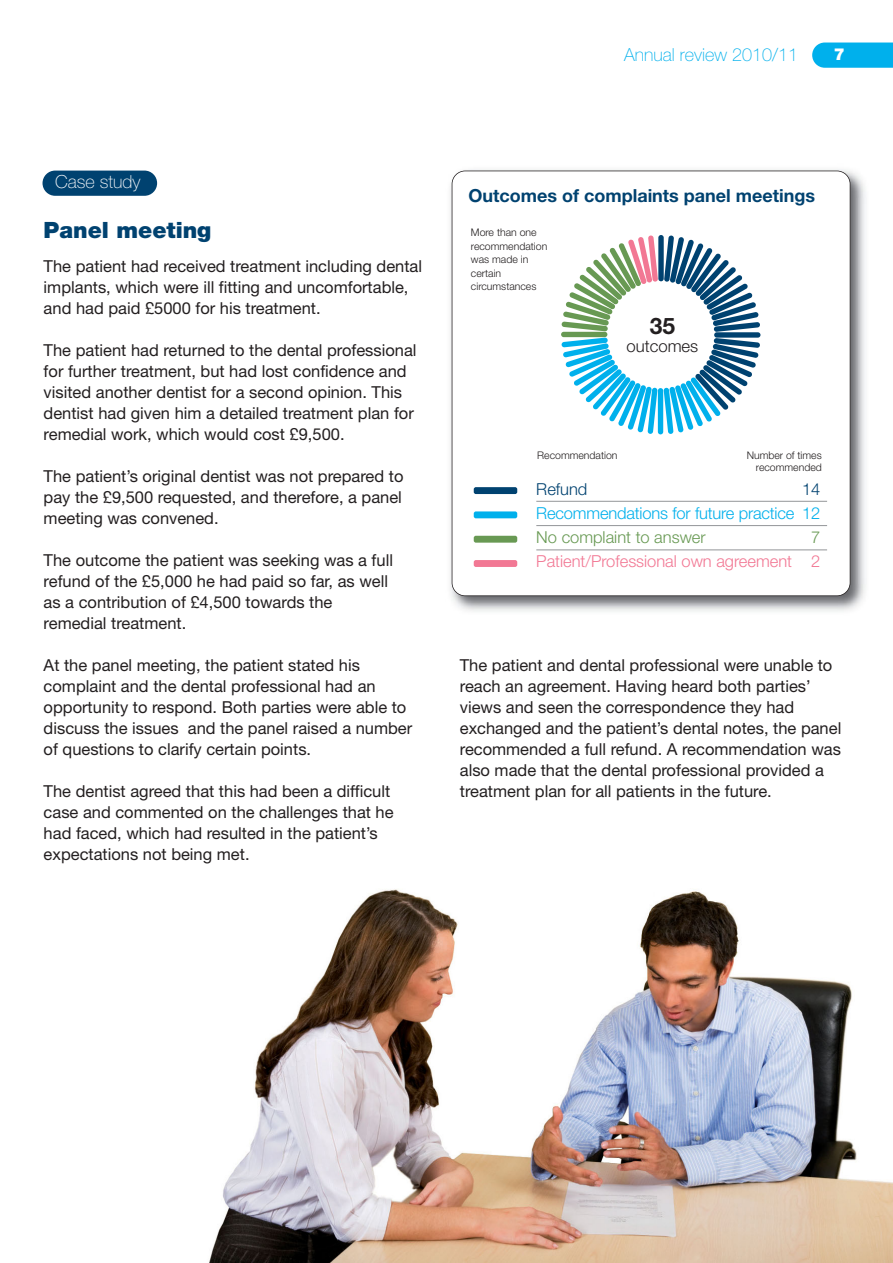
<style>
.page{position:relative;width:893px;height:1263px;background:#fff}
.page>*{position:absolute;margin:0;border:0;box-sizing:border-box;transform-origin:0 0}
.t1{font:700 22.8px "Helvetica Neue";color:#231f20}
.t2{font:900 22.5px "Helvetica Neue";color:#004270}
.t3{font:700 18px "Helvetica Neue";color:#004270}
.t4{font:100 18px "Helvetica Neue";color:#00b0ec}
.t5{font:100 18px "Helvetica Neue";color:#fff}
.t6{font:16.65px "Helvetica Neue Light TT";color:#231f20}
.t7{font:16.5px/21px "Helvetica Neue";color:#231f20}
.t8{font:16.5px "Helvetica Neue Light TT";letter-spacing:-.01em;color:#00b0ec}
.t9{font:16.5px "Helvetica Neue Light TT";color:#f27894}
.t10{font:16.5px "Helvetica Neue Light TT";color:#689953}
.t11{font:16.5px "Helvetica Neue Light TT";color:#004270}
.t12{font:900 16.5px "Helvetica Neue";color:#fff}
.t13{font:10.5px/13.5px "Helvetica Neue Light TT";color:#231f20}
.t14{font:300 10.5px/12px "Helvetica Neue";color:#231f20;text-align:right}
</style>
<div class="page">
<img style="left:209px;top:889px;width:684px;height:374px">
<svg style="left:812px;top:43px;width:81px;height:25px;background:#0bb3ec"></svg>
<div style="left:43px;top:171px;width:114px;height:25px;background:#004270;border-radius:13px"></div>
<img style="left:450px;top:169px;width:416px;height:443px">
<div style="left:452px;top:171px;width:398px;height:425px;background:#fff;border-radius:13px"></div>
<div style="left:452px;top:171px;width:398px;height:425px;border:2px solid #231f20;border-radius:14px"></div>
<div style="left:714px;top:332px;width:46px;height:6px;background:#004270;border-radius:3px"></div>
<svg style="left:664px;top:235px;width:96px;height:97px"></svg>
<div style="left:658px;top:235px;width:6px;height:46px;background:#004270;border-radius:3px"></div>
<svg style="left:561px;top:235px;width:97px;height:96px"></svg>
<div style="left:561px;top:332px;width:46px;height:5px;background:#689953;border-radius:3px"></div>
<svg style="left:561px;top:337px;width:96px;height:97px"></svg>
<div style="left:658px;top:388px;width:5px;height:46px;background:#00b0ec;border-radius:3px"></div>
<svg style="left:664px;top:338px;width:96px;height:96px"></svg>
<hr style="left:536px;top:501px;width:291px;height:1px;background:#939598">
<hr style="left:536px;top:525px;width:291px;height:1px;background:#939598">
<hr style="left:536px;top:549px;width:291px;height:1px;background:#939598">
<div style="left:474px;top:487px;width:43px;height:7px;background:#004270;border-radius:2px"></div>
<div style="left:474px;top:511px;width:43px;height:7px;background:#00b0ec;border-radius:2px"></div>
<div style="left:474px;top:536px;width:43px;height:7px;background:#689953;border-radius:2px"></div>
<div style="left:474px;top:560px;width:43px;height:7px;background:#f27894;border-radius:2px"></div>
<p class="t4" style="left:624px;top:48px;width:175px">Annual review 2010/11</p>
<p class="t12" style="left:834px;top:48px;width:13px">7</p>
<p class="t5" style="left:55px;top:175px;width:87px">Case study</p>
<h2 class="t2" style="left:44px;top:222px;width:169px">Panel meeting</h2>
<p class="t7" style="left:44px;top:257px;width:380px">The patient had received treatment including dental implants, which were ill fitting and uncomfortable, and had paid £5000 for his treatment.</p>
<p class="t7" style="left:44px;top:341px;width:374px">The patient had returned to the dental professional for further treatment, but had lost confidence and visited another dentist for a second opinion. This dentist had given him a detailed treatment plan for remedial work, which would cost £9,500.</p>
<p class="t7" style="left:44px;top:467px;width:361px;text-align:justify">The patient’s original dentist was not prepared to pay the £9,500 requested, and therefore, a panel meeting was convened.</p>
<p class="t7" style="left:44px;top:551px;width:351px">The outcome the patient was seeking was a full refund of the £5,000 he had paid so far, as well as a contribution of £4,500 towards the remedial treatment.</p>
<p class="t7" style="left:44px;top:656px;width:370px">At the panel meeting, the patient stated his complaint and the dental professional had an opportunity to respond. Both parties were able to discuss the issues and the panel raised a number of questions to clarify certain points.</p>
<p class="t7" style="left:44px;top:782px;width:352px">The dentist agreed that this had been a difficult case and commented on the challenges that he had faced, which had resulted in the patient’s expectations not being met.</p>
<p class="t3" style="left:468px;top:189px;width:348px">Outcomes of complaints panel meetings</p>
<p class="t13" style="left:471px;top:227px;width:78px">More than one recommendation was made in certain circumstances</p>
<h1 class="t1" style="left:650px;top:318px;width:27px">35</h1>
<p class="t6" style="left:626px;top:340px;width:73px">outcomes</p>
<p class="t14" style="left:537px;top:450px;width:82px">Recommendation</p>
<p class="t14" style="left:747px;top:450px;width:77px">Number of times recommended</p>
<p class="t11" style="left:536px;top:483px;width:53px">Refund</p>
<p class="t11" style="left:802px;top:483px;width:20px">14</p>
<p class="t8" style="left:536px;top:507px;width:286px">Recommendations for future practice 12</p>
<p class="t10" style="left:536px;top:531px;width:171px">No complaint to answer</p>
<p class="t10" style="left:811px;top:531px;width:11px">7</p>
<p class="t9" style="left:536px;top:556px;width:286px">Patient/Professional own agreement 2</p>
<p class="t7" style="left:460px;top:656px;width:383px">The patient and dental professional were unable to reach an agreement. Having heard both parties’ views and seen the correspondence they had exchanged and the patient’s dental notes, the panel recommended a full refund. A recommendation was also made that the dental professional provided a treatment plan for all patients in the future.</p>
</div>
